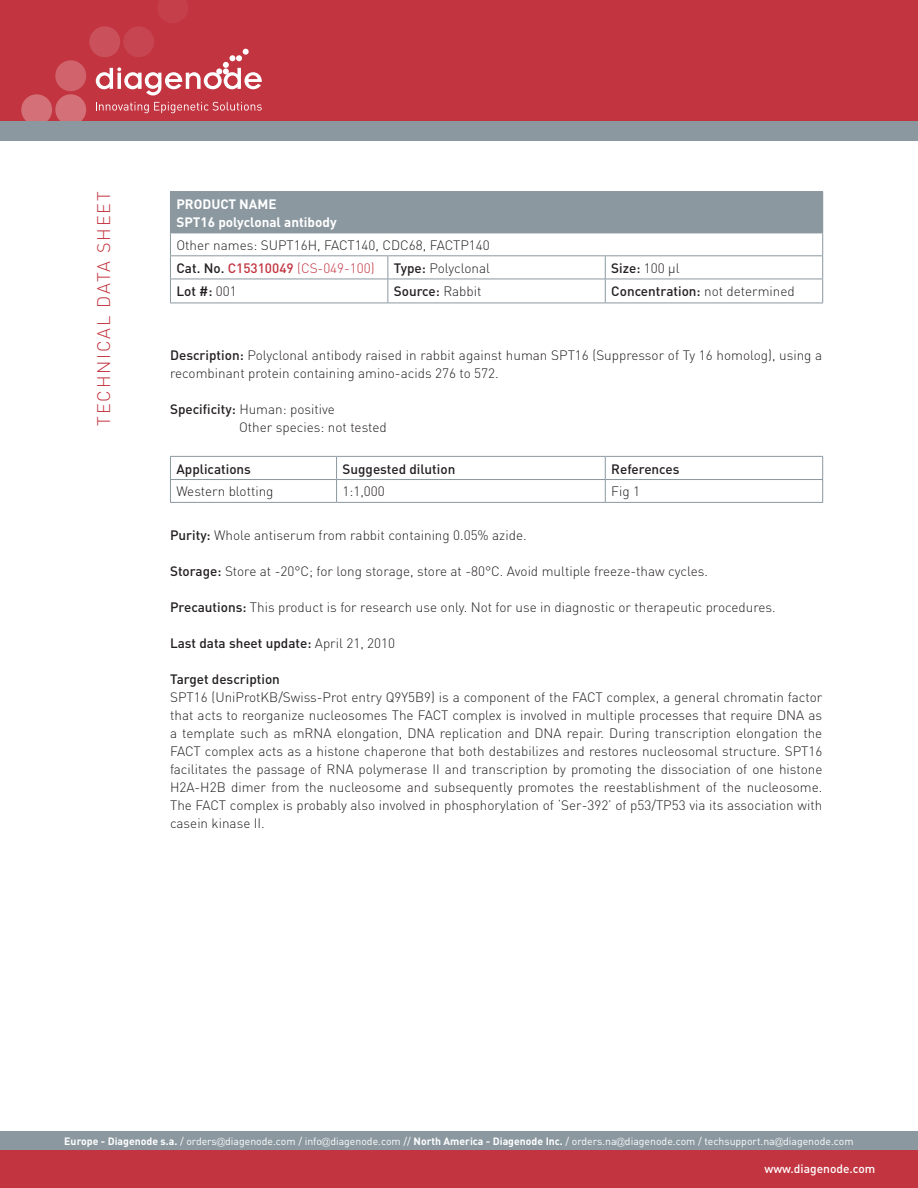
<style>
.page{position:relative;width:918px;height:1188px;background:#fff}
.page>*{position:absolute;margin:0;border:0;box-sizing:border-box;transform-origin:0 0}
.BODY{font:300 18px "DIN";letter-spacing:.1em;color:#c23440}
.BODY-2{font:300 13.5px/18px "DIN";color:#231f20}
.TAB{font:500 13.5px "DIN";color:#231f20}
.BODY-3{font:500 13.5px "DIN";color:#231f20}
.TAB-2{font:300 13.5px "DIN";color:#231f20}
.BODY-4{font:700 13.5px "DIN";color:#fff}
.TAB-3{font:300 13.5px "DIN";color:#c23440}
.t1{font:500 12px "DIN";color:#fff}
.t2{font:10.5px "DIN";color:#fff}
.s1{font-weight:500;color:#231f20}
.s2{font-weight:500}
.s3{font-weight:300}
.s4{font-weight:700}
.s5{font-family:"Gill Sans";font-weight:300}
</style>
<div class="page">
<div style="left:0;top:1131px;width:918px;height:20px;background:#8b98a0"></div>
<div style="left:0;top:0;width:918px;height:121px;background:#c23440"></div>
<div style="left:55px;top:94px;width:31px;height:31px;background:#d47078;border-radius:50%"></div>
<div style="left:21px;top:94px;width:31px;height:31px;background:#d47078;border-radius:50%"></div>
<div style="left:55px;top:60px;width:31px;height:31px;background:#d0636c;border-radius:50%"></div>
<div style="left:89px;top:26px;width:31px;height:31px;background:#ca515b;border-radius:50%"></div>
<div style="left:123px;top:26px;width:31px;height:31px;background:#c74550;border-radius:50%"></div>
<svg style="left:158px;top:0;width:30px;height:23px"></svg>
<div style="left:0;top:121px;width:918px;height:20px;background:#8b98a0"></div>
<div style="left:0;top:1151px;width:918px;height:37px;background:#c23440"></div>
<svg style="left:96px;top:49px;width:166px;height:46px"></svg>
<svg style="left:96px;top:102px;width:166px;height:11px"></svg>
<div style="left:170px;top:192px;width:653px;height:41px;background:#8b98a0"></div>
<hr style="left:170px;top:191px;width:218px;height:1px;background:#8b98a0">
<hr style="left:388px;top:191px;width:217px;height:1px;background:#8b98a0">
<hr style="left:605px;top:191px;width:218px;height:1px;background:#8b98a0">
<hr style="left:170px;top:233px;width:218px;height:1px;background:#8b98a0">
<hr style="left:388px;top:233px;width:217px;height:1px;background:#8b98a0">
<hr style="left:605px;top:233px;width:218px;height:1px;background:#8b98a0">
<hr style="left:170px;top:255px;width:218px;height:1px;background:#8b98a0">
<hr style="left:388px;top:255px;width:217px;height:1px;background:#8b98a0">
<hr style="left:605px;top:255px;width:218px;height:1px;background:#8b98a0">
<hr style="left:170px;top:279px;width:218px;height:1px;background:#8b98a0">
<svg style="left:170px;top:233px;width:1px;height:70px"></svg>
<hr style="left:388px;top:279px;width:217px;height:1px;background:#8b98a0">
<svg style="left:387px;top:256px;width:1px;height:47px"></svg>
<hr style="left:605px;top:279px;width:218px;height:1px;background:#8b98a0">
<svg style="left:605px;top:256px;width:1px;height:47px"></svg>
<svg style="left:822px;top:233px;width:1px;height:70px"></svg>
<hr style="left:170px;top:303px;width:218px;height:1px;background:#8b98a0">
<hr style="left:388px;top:303px;width:217px;height:1px;background:#8b98a0">
<hr style="left:605px;top:303px;width:218px;height:1px;background:#8b98a0">
<hr style="left:170px;top:456px;width:167px;height:1px;background:#8b98a0">
<hr style="left:337px;top:456px;width:268px;height:1px;background:#8b98a0">
<hr style="left:605px;top:456px;width:218px;height:1px;background:#8b98a0">
<hr style="left:170px;top:479px;width:167px;height:1px;background:#8b98a0">
<svg style="left:170px;top:457px;width:1px;height:45px"></svg>
<hr style="left:337px;top:479px;width:268px;height:1px;background:#8b98a0">
<svg style="left:336px;top:457px;width:1px;height:45px"></svg>
<hr style="left:605px;top:479px;width:218px;height:1px;background:#8b98a0">
<svg style="left:605px;top:457px;width:1px;height:45px"></svg>
<svg style="left:822px;top:457px;width:1px;height:45px"></svg>
<hr style="left:170px;top:502px;width:167px;height:1px;background:#8b98a0">
<hr style="left:337px;top:502px;width:268px;height:1px;background:#8b98a0">
<hr style="left:605px;top:502px;width:218px;height:1px;background:#8b98a0">
<p class="BODY" style="left:93px;top:426px;width:236px;rotate:-90deg">TECHNICAL DATA SHEET</p>
<p class="BODY-4" style="left:176px;top:195px;width:102px">PRODUCT NAME</p>
<p class="BODY-4" style="left:176px;top:213px;width:162px">SPT16 polyclonal antibody</p>
<p class="BODY-2" style="left:176px;top:236px;width:315px">Other names: SUPT16H, FACT140, CDC68, FACTP140</p>
<p class="TAB-3" style="left:176px;top:260px;width:200px"><span class="s1">Cat. No.</span> <span class="s2">C15310049</span> (CS-049-100)</p>
<p class="TAB-2" style="left:394px;top:260px;width:98px"><span class="s2">Type:</span> Polyclonal</p>
<p class="TAB" style="left:611px;top:259px;width:70px">Size: <span class="s3">100 μl</span></p>
<p class="TAB" style="left:176px;top:283px;width:62px">Lot #: <span class="s3">001</span></p>
<p class="TAB" style="left:394px;top:283px;width:89px">Source: <span class="s3">Rabbit</span></p>
<p class="TAB" style="left:611px;top:283px;width:185px">Concentration: <span class="s3">not determined</span></p>
<p class="BODY-2" style="left:170px;top:346px;width:654px"><span class="s2">Description:</span> Polyclonal antibody raised in rabbit against human SPT16 (Suppressor of Ty 16 homolog), using a recombinant protein containing amino-acids 276 to 572.</p>
<p class="BODY-2" style="left:170px;top:400px;width:166px"><span class="s2">Specificity:</span> Human: positive</p>
<p class="BODY-2" style="left:239px;top:418px;width:149px">Other species: not tested</p>
<p class="TAB" style="left:176px;top:460px;width:76px">Applications</p>
<p class="TAB" style="left:343px;top:460px;width:114px">Suggested dilution</p>
<p class="TAB" style="left:611px;top:460px;width:70px">References</p>
<p class="TAB-2" style="left:176px;top:483px;width:99px">Western blotting</p>
<p class="TAB-2" style="left:343px;top:483px;width:44px">1:1,000</p>
<p class="TAB-2" style="left:611px;top:483px;width:30px">Fig 1</p>
<p class="BODY-2" style="left:170px;top:526px;width:358px"><span class="s2">Purity:</span> Whole antiserum from rabbit containing 0.05% azide.</p>
<p class="BODY-2" style="left:170px;top:562px;width:540px"><span class="s2">Storage:</span> Store at -20°C; for long storage, store at -80°C. Avoid multiple freeze-thaw cycles.</p>
<p class="BODY-2" style="left:170px;top:598px;width:607px"><span class="s2">Precautions:</span> This product is for research use only. Not for use in diagnostic or therapeutic procedures.</p>
<p class="BODY-3" style="left:170px;top:634px;width:226px">Last data sheet update: <span class="s3">April 21, 2010</span></p>
<p class="BODY-3" style="left:170px;top:670px;width:111px">Target description</p>
<p class="BODY-2" style="left:170px;top:688px;width:654px;text-align:justify">SPT16 (UniProtKB/Swiss-Prot entry Q9Y5B9) is a component of the FACT complex, a general chromatin factor that acts to reorganize nucleosomes The FACT complex is involved in multiple processes that require DNA as a template such as mRNA elongation, DNA replication and DNA repair. During transcription elongation the FACT complex acts as a histone chaperone that both destabilizes and restores nucleosomal structure. SPT16 facilitates the passage of RNA polymerase II and transcription by promoting the dissociation of one histone H2A-H2B dimer from the nucleosome and subsequently promotes the reestablishment of the nucleosome.<br>The FACT complex is probably also involved in phosphorylation of ‘Ser-392’ of p53/TP53 via its association with casein kinase II.</p>
<p class="t2" style="left:64px;top:1134px;width:791px"><span class="s4">Europe - Diagenode s.a.</span> / orders<span class="s5">@</span>diagenode.com / info<span class="s5">@</span>diagenode.com // <span class="s4">North America - Diagenode Inc.</span> / orders.na<span class="s5">@</span>diagenode.com / techsupport.na<span class="s5">@</span>diagenode.com</p>
<p class="t1" style="left:764px;top:1161px;width:113px">www.diagenode.com</p>
</div>
